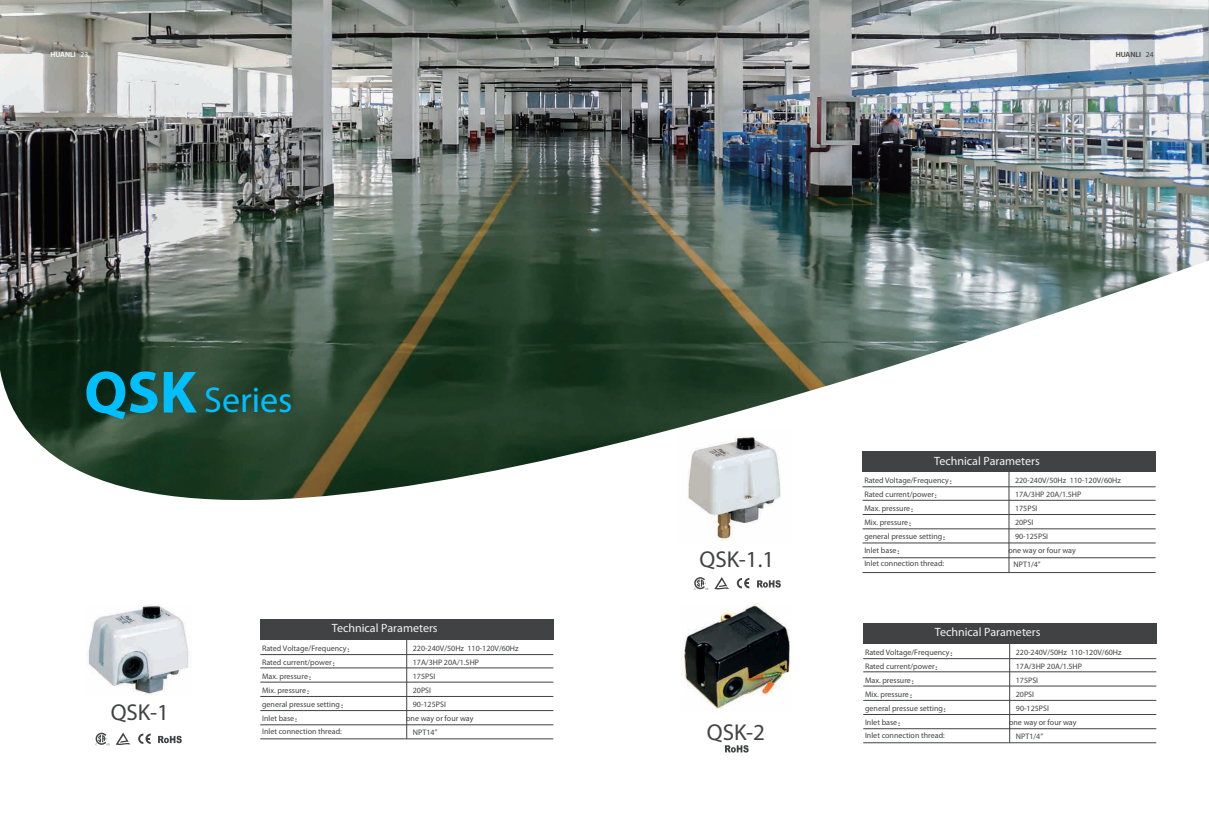
<style>
.page{position:relative;width:1209px;height:826px;background:#fff}
.page>*{position:absolute;margin:0;border:0;box-sizing:border-box;transform-origin:0 0}
.t1{font:36px "Myriad Pro";color:#00bfff}
.t2{font:23px "Myriad Pro";color:#414243}
.t3{font:12px "Myriad Pro";color:#f2f3f4}
.t4{font:8px "Myriad Pro";color:#414243}
.t5{font:600 7.5px "Myriad Pro";color:#fff}
.t6{font:600 7.5px "Myriad Pro";color:#414243}
.s1{font-weight:400}
.s2{font-weight:700;font-size:60px}
.s3{font-family:"FZLTHK GBK1 0"}
</style>
<div class="page">
<hr style="left:406px;top:639px;width:1px;height:100px;background:#414243">
<hr style="left:260px;top:668px;width:293px;height:1px;background:#414243">
<hr style="left:260px;top:654px;width:293px;height:1px;background:#414243">
<hr style="left:260px;top:682px;width:293px;height:1px;background:#414243">
<hr style="left:260px;top:710px;width:293px;height:1px;background:#414243">
<hr style="left:260px;top:725px;width:293px;height:1px;background:#414243">
<div style="left:260px;top:619px;width:293px;height:20px;background:#414243"></div>
<hr style="left:260px;top:696px;width:293px;height:1px;background:#414243">
<hr style="left:260px;top:738px;width:293px;height:1px;background:#414243">
<hr style="left:1009px;top:643px;width:1px;height:100px;background:#414243">
<hr style="left:863px;top:643px;width:293px;height:1px;background:#414243">
<hr style="left:863px;top:672px;width:293px;height:1px;background:#414243">
<hr style="left:863px;top:658px;width:293px;height:1px;background:#414243">
<hr style="left:863px;top:686px;width:293px;height:1px;background:#414243">
<hr style="left:863px;top:714px;width:293px;height:1px;background:#414243">
<hr style="left:863px;top:728px;width:293px;height:1px;background:#414243">
<div style="left:863px;top:623px;width:293px;height:20px;background:#414243"></div>
<hr style="left:863px;top:700px;width:293px;height:1px;background:#414243">
<hr style="left:863px;top:742px;width:293px;height:1px;background:#414243">
<img style="left:88px;top:635px;width:101px;height:60px">
<img style="left:681px;top:635px;width:109px;height:74px">
<img style="left:0;top:0;width:1209px;height:635px">
<svg style="left:116px;top:732px;width:14px;height:13px"></svg>
<svg style="left:138px;top:733px;width:13px;height:11px"></svg>
<svg style="left:95px;top:733px;width:15px;height:12px"></svg>
<svg style="left:714px;top:577px;width:15px;height:13px"></svg>
<svg style="left:737px;top:578px;width:12px;height:10px"></svg>
<svg style="left:694px;top:577px;width:14px;height:13px"></svg>
<svg style="left:158px;top:736px;width:24px;height:7px"></svg>
<svg style="left:757px;top:580px;width:23px;height:8px"></svg>
<svg style="left:725px;top:745px;width:23px;height:7px"></svg>
<p class="t5" style="left:50px;top:50px;width:39px">HUANLI <span class="s1">23</span></p>
<p class="t6" style="left:1115px;top:50px;width:39px">HUANLI <span class="s1">24</span></p>
<h1 class="t1" style="left:84px;top:381px;width:210px"><span class="s2">QSK</span> Series</h1>
<h2 class="t2" style="left:111px;top:700px;width:60px">QSK-1</h2>
<h3 class="t3" style="left:332px;top:622px;width:107px">Technical Parameters</h3>
<p class="t4" style="left:262px;top:643px;width:94px">Rated Voltage/Frequency<span class="s3">：</span></p>
<p class="t4" style="left:413px;top:644px;width:107px">220-240V/50Hz 110-120V/60Hz</p>
<p class="t4" style="left:262px;top:657px;width:79px">Rated current/power<span class="s3">：</span></p>
<p class="t4" style="left:413px;top:658px;width:68px">17A/3HP 20A/1.5HP</p>
<p class="t4" style="left:262px;top:672px;width:55px">Max. pressure<span class="s3">：</span></p>
<p class="t4" style="left:413px;top:672px;width:24px">175PSI</p>
<p class="t4" style="left:262px;top:686px;width:53px">Mix. pressure<span class="s3">：</span></p>
<p class="t4" style="left:413px;top:686px;width:20px">20PSI</p>
<p class="t4" style="left:262px;top:700px;width:87px">general pressue setting<span class="s3">：</span></p>
<p class="t4" style="left:413px;top:700px;width:35px">90-125PSI</p>
<p class="t4" style="left:262px;top:713px;width:42px">Inlet base<span class="s3">：</span></p>
<p class="t4" style="left:406px;top:714px;width:69px">one way or four way</p>
<p class="t4" style="left:262px;top:726px;width:81px">Inlet connection thread:</p>
<p class="t4" style="left:413px;top:728px;width:31px">NPT14<span class="s3">″</span></p>
<h2 class="t2" style="left:699px;top:547px;width:76px">QSK-1.1</h2>
<h2 class="t2" style="left:707px;top:719px;width:60px">QSK-2</h2>
<h3 class="t3" style="left:934px;top:454px;width:107px">Technical Parameters</h3>
<p class="t4" style="left:864px;top:476px;width:94px">Rated Voltage/Frequency<span class="s3">：</span></p>
<p class="t4" style="left:1015px;top:476px;width:107px">220-240V/50Hz 110-120V/60Hz</p>
<p class="t4" style="left:864px;top:490px;width:79px">Rated current/power<span class="s3">：</span></p>
<p class="t4" style="left:1015px;top:490px;width:68px">17A/3HP 20A/1.5HP</p>
<p class="t4" style="left:864px;top:504px;width:55px">Max. pressure<span class="s3">：</span></p>
<p class="t4" style="left:1015px;top:504px;width:24px">175PSI</p>
<p class="t4" style="left:864px;top:518px;width:53px">Mix. pressure<span class="s3">：</span></p>
<p class="t4" style="left:1015px;top:518px;width:20px">20PSI</p>
<p class="t4" style="left:864px;top:532px;width:87px">general pressue setting<span class="s3">：</span></p>
<p class="t4" style="left:1015px;top:532px;width:35px">90-125PSI</p>
<p class="t4" style="left:864px;top:546px;width:42px">Inlet base<span class="s3">：</span></p>
<p class="t4" style="left:1008px;top:546px;width:69px">one way or four way</p>
<p class="t4" style="left:864px;top:559px;width:81px">Inlet connection thread:</p>
<p class="t4" style="left:1013px;top:560px;width:29px">NPT1/4”</p>
<h3 class="t3" style="left:935px;top:626px;width:107px">Technical Parameters</h3>
<p class="t4" style="left:865px;top:648px;width:94px">Rated Voltage/Frequency<span class="s3">：</span></p>
<p class="t4" style="left:1015px;top:648px;width:107px">220-240V/50Hz 110-120V/60Hz</p>
<p class="t4" style="left:865px;top:662px;width:79px">Rated current/power<span class="s3">：</span></p>
<p class="t4" style="left:1015px;top:662px;width:68px">17A/3HP 20A/1.5HP</p>
<p class="t4" style="left:865px;top:676px;width:55px">Max. pressure<span class="s3">：</span></p>
<p class="t4" style="left:1015px;top:676px;width:24px">175PSI</p>
<p class="t4" style="left:865px;top:690px;width:53px">Mix. pressure<span class="s3">：</span></p>
<p class="t4" style="left:1015px;top:690px;width:20px">20PSI</p>
<p class="t4" style="left:865px;top:704px;width:87px">general pressue setting<span class="s3">：</span></p>
<p class="t4" style="left:1016px;top:704px;width:35px">90-125PSI</p>
<p class="t4" style="left:865px;top:717px;width:42px">Inlet base<span class="s3">：</span></p>
<p class="t4" style="left:1009px;top:718px;width:69px">one way or four way</p>
<p class="t4" style="left:865px;top:731px;width:81px">Inlet connection thread:</p>
<p class="t4" style="left:1016px;top:732px;width:29px">NPT1/4”</p>
</div>
